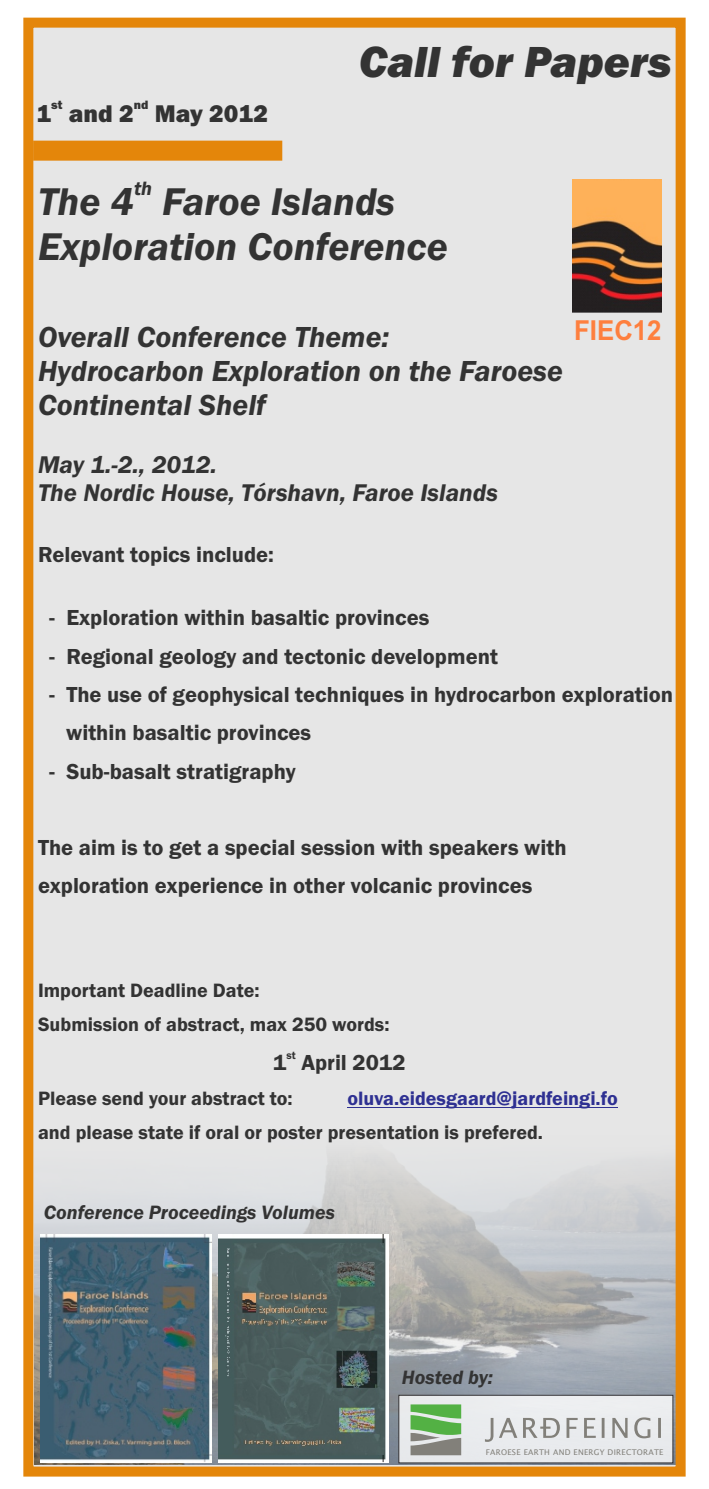
<style>
.page{position:relative;width:709px;height:1489px;background:#fff}
.page>*{position:absolute;margin:0;border:0;box-sizing:border-box;transform-origin:0 0}
.t1{font:italic 800 45px "Franklin Gothic";color:#333}
.t2{font:italic 600 40px/45.2px "Franklin Gothic";color:#333}
.t3{font:italic 600 30px/34px "Franklin Gothic";color:#333}
.t4{font:700 27.5px "Arial";color:#fe7f3e;scale:.94 1}
.t5{font:italic 600 25px/28.2px "Franklin Gothic";color:#333}
.t6{font:800 25px "Franklin Gothic";color:#333}
.t7{font:600 22.5px/38.2px "Franklin Gothic";color:#333}
.t8{font:600 20px/34px "Franklin Gothic";color:#333}
.t9{font:italic 600 20px "Franklin Gothic";color:#333}
.t10{font:600 20px "Franklin Gothic";color:#2e3092}
.t11{font:800 12.5px "Franklin Gothic";color:#333}
.t12{font:600 11.25px "Franklin Gothic";color:#333}
.t13{font:7.75px "Lucida Sans Unicode";letter-spacing:.03em;color:#82807a}
</style>
<div class="page">
<div style="left:28px;top:25px;width:652px;height:1443px;background:#e6e6e6"></div>
<img style="left:34px;top:1107px;width:640px;height:357px">
<div style="left:33px;top:141px;width:249px;height:20px;background:#e4860a"></div>
<hr style="left:347px;top:1106px;width:270px;height:1px;background:#2e3092">
<svg style="left:398px;top:1394px;width:275px;height:69px"></svg>
<img style="left:572px;top:179px;width:89px;height:133px">
<img style="left:40px;top:1233px;width:172px;height:229px">
<img style="left:218px;top:1234px;width:171px;height:228px">
<div style="left:23px;top:18px;width:662px;height:1458px;border:10px solid #e4860a"></div>
<p class="t11" style="left:51px;top:100px;width:13px">st</p>
<p class="t11" style="left:134px;top:100px;width:16px">nd</p>
<p class="t6" style="left:37px;top:104px;width:233px">1 and 2 May 2012</p>
<h1 class="t1" style="left:359px;top:46px;width:314px">Call for Papers</h1>
<p class="t9" style="left:134px;top:180px;width:20px">th</p>
<h2 class="t2" style="left:38px;top:182px;width:411px">The 4 Faroe Islands<br>Exploration Conference</h2>
<h3 class="t3" style="left:38px;top:322px;width:526px">Overall Conference Theme:<br>Hydrocarbon Exploration on the Faroese<br>Continental Shelf</h3>
<p class="t5" style="left:38px;top:452px;width:461px">May 1.-2., 2012.<br>The Nordic House, Tórshavn, Faroe Islands</p>
<p class="t4" style="left:574px;top:320px;width:95px">FIEC12</p>
<p class="t7" style="left:38px;top:536px;width:237px">Relevant topics include:</p>
<p class="t7" style="left:49px;top:600px;width:381px">- Exploration within basaltic provinces</p>
<p class="t7" style="left:49px;top:638px;width:450px">- Regional geology and tectonic development</p>
<p class="t7" style="left:66px;top:677px;width:608px;text-indent:-17px">- The use of geophysical techniques in hydrocarbon exploration within basaltic provinces</p>
<p class="t7" style="left:49px;top:753px;width:248px">- Sub-basalt stratigraphy</p>
<p class="t7" style="left:38px;top:830px;width:530px">The aim is to get a special session with speakers with exploration experience in other volcanic provinces</p>
<p class="t8" style="left:38px;top:975px;width:353px">Important Deadline Date:<br>Submission of abstract, max 250 words:</p>
<p class="t12" style="left:286px;top:1050px;width:11px">st</p>
<p class="t7" style="left:273px;top:1045px;width:134px">1 April 2012</p>
<p class="t8" style="left:38px;top:1082px;width:506px">Please send your abstract to:<br>and please state if oral or poster presentation is prefered.</p>
<p class="t10" style="left:347px;top:1090px;width:272px">oluva.eidesgaard@jardfeingi.fo</p>
<p class="t9" style="left:44px;top:1205px;width:293px">Conference Proceedings Volumes</p>
<p class="t9" style="left:402px;top:1370px;width:93px">Hosted by:</p>
<p class="t13" style="left:486px;top:1448px;width:179px">FAROESE EARTH AND ENERGY DIRECTORATE</p>
</div>
